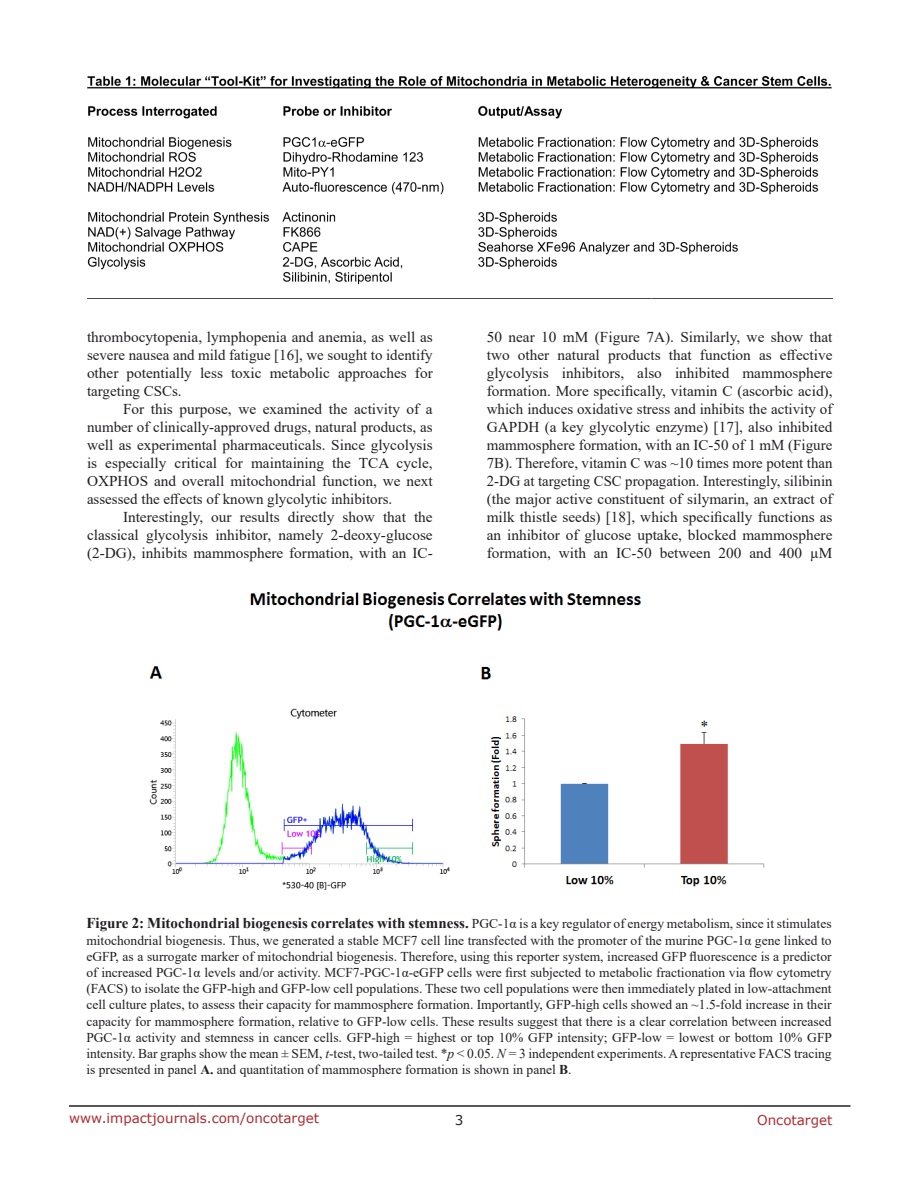
<style>
.page{position:relative;width:918px;height:1188px;background:#fff}
.page>*{position:absolute;margin:0;border:0;box-sizing:border-box;transform-origin:0 0}
.BodyText{font:15px/18px "Times New Roman";color:#221f22;text-align:justify}
.FigureText{font:13.5px/16.2px "Times New Roman";color:#221f22;text-align:justify}
.t1{font:13.5px "Verdana";color:#ac2b31}
.t2{font:13.5px "Verdana";color:#221f22}
.s1{font-weight:700;font-size:15px}
.s2{font-style:italic}
.s3{font-weight:700}
</style>
<div class="page">
<hr style="left:69px;top:1105px;width:781px;height:2px;background:#231f20">
<img style="left:149px;top:592px;width:616px;height:298px">
<img style="left:87px;top:76px;width:745px;height:209px">
<p class="BodyText" style="left:87px;top:327px;width:347px">thrombocytopenia, lymphopenia and anemia, as well as severe nausea and mild fatigue [16], we sought to identify other potentially less toxic metabolic approaches for targeting CSCs.</p>
<p class="BodyText" style="left:87px;top:399px;width:347px;text-indent:36px">For this purpose, we examined the activity of a number of clinically-approved drugs, natural products, as well as experimental pharmaceuticals. Since glycolysis is especially critical for maintaining the TCA cycle, OXPHOS and overall mitochondrial function, we next assessed the effects of known glycolytic inhibitors.</p>
<p class="BodyText" style="left:87px;top:507px;width:347px;text-indent:36px">Interestingly, our results directly show that the classical glycolysis inhibitor, namely 2-deoxy-glucose (2-DG), inhibits mammosphere formation, with an IC-</p>
<p class="BodyText" style="left:487px;top:327px;width:347px">50 near 10 mM (Figure 7A). Similarly, we show that two other natural products that function as effective glycolysis inhibitors, also inhibited mammosphere formation. More specifically, vitamin C (ascorbic acid), which induces oxidative stress and inhibits the activity of GAPDH (a key glycolytic enzyme) [17], also inhibited mammosphere formation, with an IC-50 of 1 mM (Figure 7B). Therefore, vitamin C was ~10 times more potent than 2-DG at targeting CSC propagation. Interestingly, silibinin (the major active constituent of silymarin, an extract of milk thistle seeds) [18], which specifically functions as an inhibitor of glucose uptake, blocked mammosphere formation, with an IC-50 between 200 and 400 µM</p>
<p class="FigureText" style="left:86px;top:915px;width:747px"><span class="s1">Figure 2: Mitochondrial biogenesis correlates with stemness.</span> PGC-1α is a key regulator of energy metabolism, since it stimulates mitochondrial biogenesis. Thus, we generated a stable MCF7 cell line transfected with the promoter of the murine PGC-1α gene linked to eGFP, as a surrogate marker of mitochondrial biogenesis. Therefore, using this reporter system, increased GFP fluorescence is a predictor of increased PGC-1α levels and/or activity. MCF7-PGC-1α-eGFP cells were first subjected to metabolic fractionation via flow cytometry (FACS) to isolate the GFP-high and GFP-low cell populations. These two cell populations were then immediately plated in low-attachment cell culture plates, to assess their capacity for mammosphere formation. Importantly, GFP-high cells showed an ~1.5-fold increase in their capacity for mammosphere formation, relative to GFP-low cells. These results suggest that there is a clear correlation between increased PGC-1α activity and stemness in cancer cells. GFP-high = highest or top 10% GFP intensity; GFP-low = lowest or bottom 10% GFP intensity. Bar graphs show the mean ± SEM, <span class="s2">t</span>-test, two-tailed test. *<span class="s2">p</span> &lt; 0.05. <span class="s2">N</span> = 3 independent experiments. A representative FACS tracing is presented in panel <span class="s3">A.</span> and quantitation of mammosphere formation is shown in panel <span class="s3">B</span>.</p>
<p class="t1" style="left:69px;top:1109px;width:252px">www.impactjournals.com/oncotarget</p>
<p class="t2" style="left:455px;top:1111px;width:10px">3</p>
<p class="t1" style="left:757px;top:1111px;width:77px">Oncotarget</p>
</div>
